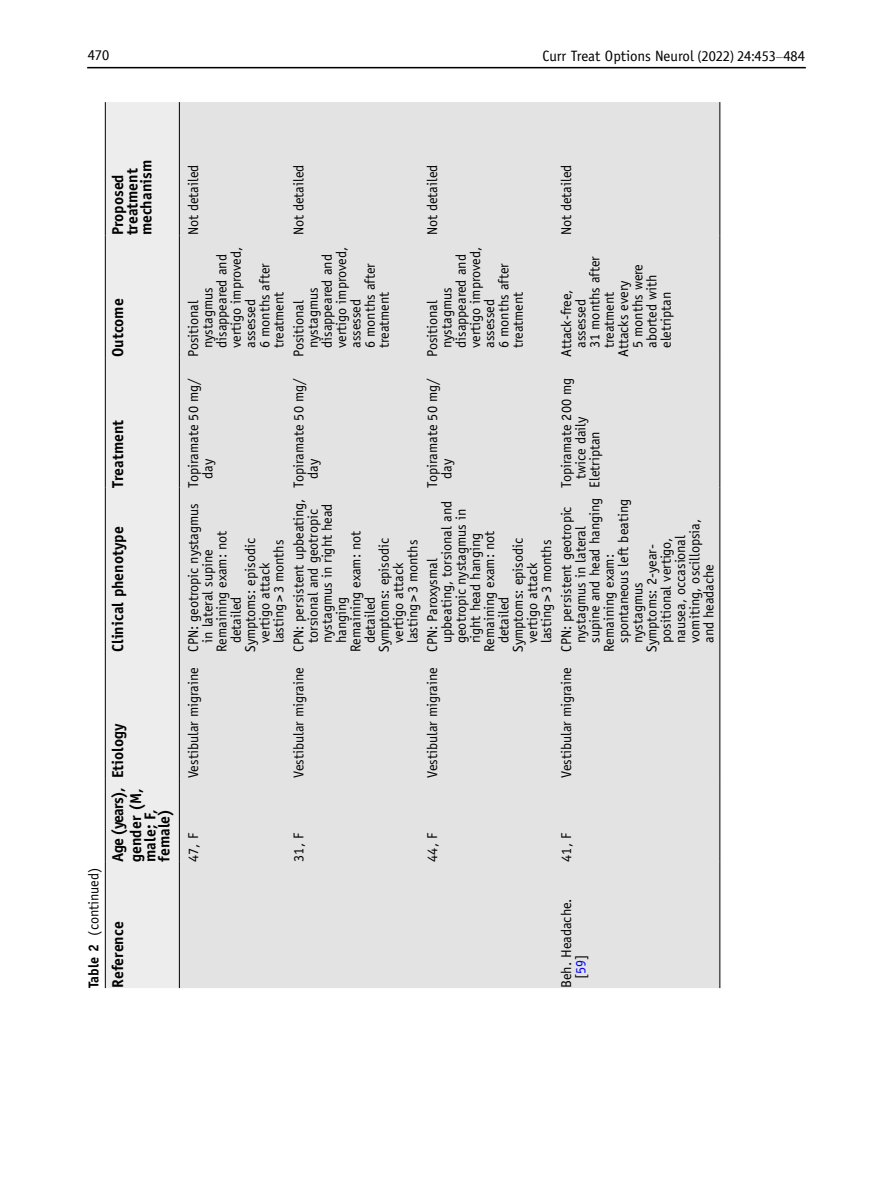
<style>
.page{position:relative;width:893px;height:1187px;background:#fff}
.page>*{position:absolute;margin:0;border:0;box-sizing:border-box;transform-origin:0 0}
.t1{font:700 15.75px/14.2px "Officina Sans";color:#000}
.t2{font:700 15.75px/18px "Officina Sans";letter-spacing:-.045em;color:#000}
.t3{font:15px "Officina Sans Book 2";color:#000}
.t4{font:semi-condensed 15px "Myriad Pro Unic";color:#000}
.t5{font:14.25px/14.2px "Officina Sans";color:#000}
.s1{font-family:"Myriad Pro Unic";font-stretch:semi-condensed}
.s2{font-family:"Adv TT5843 c 571";font-size:13.5px}
.s3{font-weight:700}
.s4{color:#00f}
</style>
<div class="page">
<div style="left:106px;top:102px;width:73px;height:886px;background:#ededed"></div>
<div style="left:180px;top:102px;width:539px;height:886px;background:#e3e3e3"></div>
<hr style="left:719px;top:861px;width:1px;height:127px;background:#000">
<hr style="left:719px;top:778px;width:1px;height:83px;background:#000">
<hr style="left:719px;top:652px;width:1px;height:126px;background:#000">
<hr style="left:719px;top:487px;width:1px;height:165px;background:#000">
<hr style="left:719px;top:357px;width:1px;height:130px;background:#000">
<hr style="left:719px;top:235px;width:1px;height:122px;background:#000">
<hr style="left:719px;top:102px;width:1px;height:133px;background:#000">
<hr style="left:105px;top:861px;width:1px;height:127px;background:#000">
<hr style="left:105px;top:778px;width:1px;height:83px;background:#000">
<hr style="left:105px;top:652px;width:1px;height:126px;background:#000">
<hr style="left:105px;top:487px;width:1px;height:165px;background:#000">
<hr style="left:105px;top:357px;width:1px;height:130px;background:#000">
<hr style="left:105px;top:235px;width:1px;height:122px;background:#000">
<hr style="left:105px;top:102px;width:1px;height:133px;background:#000">
<hr style="left:179px;top:861px;width:1px;height:127px;background:#000">
<hr style="left:179px;top:778px;width:1px;height:83px;background:#000">
<hr style="left:179px;top:652px;width:1px;height:126px;background:#000">
<hr style="left:179px;top:487px;width:1px;height:165px;background:#000">
<hr style="left:179px;top:357px;width:1px;height:130px;background:#000">
<hr style="left:179px;top:235px;width:1px;height:122px;background:#000">
<hr style="left:179px;top:102px;width:1px;height:133px;background:#000">
<hr style="left:87px;top:67px;width:719px;height:1px;background:#000">
<p class="t4" style="left:88px;top:49px;width:23px">470</p>
<p class="t3" style="left:542px;top:47px;width:264px">Curr Treat Options Neurol <span class="s1">(2022) 24:453</span><span class="s2">–</span><span class="s1">484</span></p>
<p class="t1" style="left:110px;top:235px;width:77px;rotate:-90deg">Proposed treatment mechanism</p>
<p class="t1" style="left:110px;top:357px;width:60px;rotate:-90deg">Outcome</p>
<p class="t1" style="left:110px;top:487px;width:69px;rotate:-90deg">Treatment</p>
<p class="t1" style="left:110px;top:652px;width:127px;rotate:-90deg">Clinical phenotype</p>
<p class="t5" style="left:86px;top:988px;width:122px;rotate:-90deg"><span class="s3">Table 2</span> (continued)</p>
<p class="t1" style="left:110px;top:778px;width:56px;rotate:-90deg">Etiology</p>
<p class="t2" style="left:109px;top:861px;width:76px;rotate:-90deg">Age (years), gender (M,</p>
<p class="t1" style="left:143px;top:861px;width:55px;rotate:-90deg">male; F, female)</p>
<p class="t1" style="left:110px;top:988px;width:68px;rotate:-90deg">Reference</p>
<p class="t5" style="left:186px;top:235px;width:72px;rotate:-90deg">Not detailed</p>
<p class="t5" style="left:186px;top:348px;width:103px;text-indent:-9px;rotate:-90deg">Positional nystagmus disappeared and vertigo improved, assessed<br>6 months after treatment</p>
<p class="t5" style="left:186px;top:478px;width:102px;text-indent:-9px;rotate:-90deg">Topiramate 50 mg/ day</p>
<p class="t5" style="left:291px;top:235px;width:72px;rotate:-90deg">Not detailed</p>
<p class="t5" style="left:291px;top:348px;width:103px;text-indent:-9px;rotate:-90deg">Positional nystagmus disappeared and vertigo improved, assessed<br>6 months after treatment</p>
<p class="t5" style="left:291px;top:478px;width:102px;text-indent:-9px;rotate:-90deg">Topiramate 50 mg/ day</p>
<p class="t5" style="left:425px;top:235px;width:72px;rotate:-90deg">Not detailed</p>
<p class="t5" style="left:425px;top:348px;width:103px;text-indent:-9px;rotate:-90deg">Positional nystagmus disappeared and vertigo improved, assessed<br>6 months after treatment</p>
<p class="t5" style="left:425px;top:478px;width:102px;text-indent:-9px;rotate:-90deg">Topiramate 50 mg/ day</p>
<p class="t5" style="left:559px;top:235px;width:72px;rotate:-90deg">Not detailed</p>
<p class="t5" style="left:588px;top:348px;width:93px;rotate:-90deg">31 months after</p>
<p class="t5" style="left:630px;top:348px;width:85px;rotate:-90deg">5 months were</p>
<p class="t5" style="left:645px;top:348px;width:75px;rotate:-90deg">aborted with</p>
<p class="t5" style="left:602px;top:348px;width:58px;rotate:-90deg">treatment</p>
<p class="t5" style="left:616px;top:357px;width:78px;rotate:-90deg">Attacks every</p>
<p class="t5" style="left:559px;top:357px;width:69px;rotate:-90deg">Attack-free,</p>
<p class="t5" style="left:573px;top:348px;width:51px;rotate:-90deg">assessed</p>
<p class="t5" style="left:659px;top:348px;width:58px;rotate:-90deg">eletriptan</p>
<p class="t5" style="left:559px;top:487px;width:111px;rotate:-90deg">Topiramate 200 mg</p>
<p class="t5" style="left:573px;top:478px;width:64px;rotate:-90deg">twice daily</p>
<p class="t5" style="left:588px;top:487px;width:58px;rotate:-90deg">Eletriptan</p>
<p class="t5" style="left:588px;top:643px;width:146px;rotate:-90deg">supine and head hanging</p>
<p class="t5" style="left:291px;top:778px;width:281px;rotate:-90deg">Vestibular migraine CPN: persistent upbeating,</p>
<p class="t5" style="left:306px;top:643px;width:135px;rotate:-90deg">torsional and geotropic</p>
<p class="t5" style="left:320px;top:643px;width:141px;rotate:-90deg">nystagmus in right head</p>
<p class="t5" style="left:616px;top:643px;width:145px;rotate:-90deg">spontaneous left beating</p>
<p class="t5" style="left:440px;top:643px;width:143px;rotate:-90deg">upbeating, torsional and</p>
<p class="t5" style="left:454px;top:643px;width:136px;rotate:-90deg">geotropic nystagmus in</p>
<p class="t5" style="left:186px;top:778px;width:276px;rotate:-90deg">Vestibular migraine CPN: geotropic nystagmus</p>
<p class="t5" style="left:559px;top:778px;width:273px;rotate:-90deg">Vestibular migraine CPN: persistent geotropic</p>
<p class="t5" style="left:687px;top:643px;width:125px;rotate:-90deg">vomiting, oscillopsia,</p>
<p class="t5" style="left:573px;top:643px;width:118px;rotate:-90deg">nystagmus in lateral</p>
<p class="t5" style="left:468px;top:643px;width:111px;rotate:-90deg">right head hanging</p>
<p class="t5" style="left:482px;top:652px;width:123px;rotate:-90deg">Remaining exam: not</p>
<p class="t5" style="left:348px;top:652px;width:123px;rotate:-90deg">Remaining exam: not</p>
<p class="t5" style="left:215px;top:652px;width:123px;rotate:-90deg">Remaining exam: not</p>
<p class="t5" style="left:645px;top:652px;width:108px;rotate:-90deg">Symptoms: 2-year-</p>
<p class="t5" style="left:659px;top:643px;width:107px;rotate:-90deg">positional vertigo,</p>
<p class="t5" style="left:673px;top:643px;width:109px;rotate:-90deg">nausea, occasional</p>
<p class="t5" style="left:511px;top:652px;width:115px;rotate:-90deg">Symptoms: episodic</p>
<p class="t5" style="left:377px;top:652px;width:115px;rotate:-90deg">Symptoms: episodic</p>
<p class="t5" style="left:243px;top:652px;width:115px;rotate:-90deg">Symptoms: episodic</p>
<p class="t5" style="left:539px;top:643px;width:105px;rotate:-90deg">lasting &gt;3 months</p>
<p class="t5" style="left:405px;top:643px;width:105px;rotate:-90deg">lasting &gt; 3 months</p>
<p class="t5" style="left:272px;top:643px;width:105px;rotate:-90deg">lasting&gt;3 months</p>
<p class="t5" style="left:200px;top:643px;width:95px;rotate:-90deg">in lateral supine</p>
<p class="t5" style="left:602px;top:652px;width:99px;rotate:-90deg">Remaining exam:</p>
<p class="t5" style="left:425px;top:778px;width:221px;rotate:-90deg">Vestibular migraine CPN: Paroxysmal</p>
<p class="t5" style="left:525px;top:643px;width:81px;rotate:-90deg">vertigo attack</p>
<p class="t5" style="left:391px;top:643px;width:81px;rotate:-90deg">vertigo attack</p>
<p class="t5" style="left:257px;top:643px;width:81px;rotate:-90deg">vertigo attack</p>
<p class="t5" style="left:702px;top:643px;width:80px;rotate:-90deg">and headache</p>
<p class="t5" style="left:630px;top:643px;width:62px;rotate:-90deg">nystagmus</p>
<p class="t5" style="left:497px;top:643px;width:48px;rotate:-90deg">detailed</p>
<p class="t5" style="left:334px;top:643px;width:48px;rotate:-90deg">hanging</p>
<p class="t5" style="left:363px;top:643px;width:48px;rotate:-90deg">detailed</p>
<p class="t5" style="left:229px;top:643px;width:48px;rotate:-90deg">detailed</p>
<p class="t5" style="left:186px;top:861px;width:30px;rotate:-90deg">47, F</p>
<p class="t5" style="left:291px;top:861px;width:30px;rotate:-90deg">31, F</p>
<p class="t5" style="left:425px;top:861px;width:30px;rotate:-90deg">44, F</p>
<p class="t5" style="left:559px;top:861px;width:30px;rotate:-90deg">41, F</p>
<p class="t5" style="left:559px;top:978px;width:81px;text-indent:-9px;rotate:-90deg">Beh. Headache. [<span class="s4">59</span>]</p>
</div>
